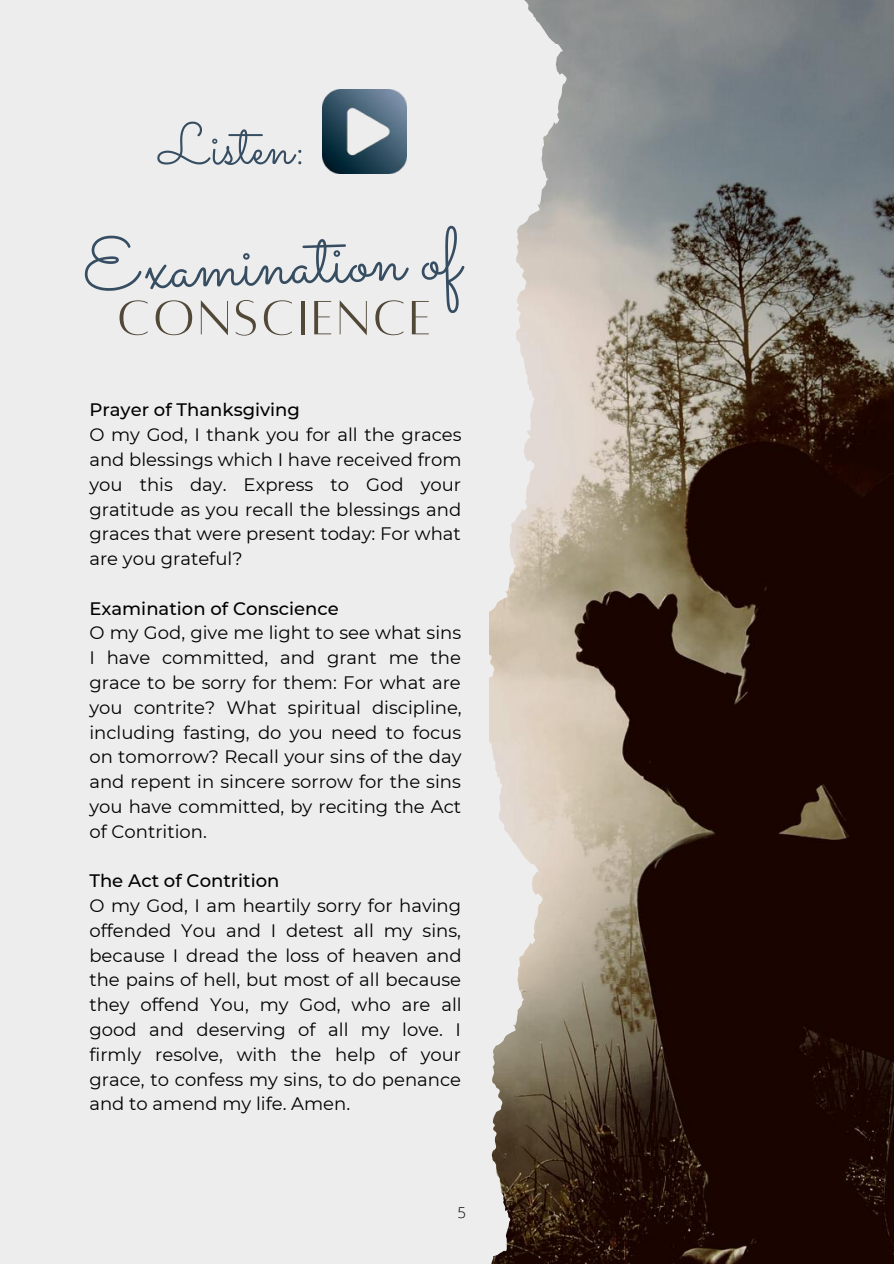
<style>
.page{position:relative;width:894px;height:1264px;background:#fff}
.page>*{position:absolute;margin:0;border:0;box-sizing:border-box;transform-origin:0 0}
.t1{font:73.5px "Sacramento";color:#364d62}
.t2{font:58.35px "Sacramento";color:#364d62}
.t3{font:52.95px "Alta regular";letter-spacing:.07em;color:#524838}
.t4{font:18px/24.8px "Montserrat";color:#000;text-align:justify}
.t5{font:500 18px "Montserrat";color:#000}
.t6{font:300 15px "Open Sans";color:#000}
</style>
<div class="page">
<div style="left:0;top:0;width:893px;height:1263px;background:#ededed"></div>
<img style="left:515px;top:0;width:378px;height:1263px">
<svg style="left:406px;top:85px;width:156px;height:372px"></svg>
<svg style="left:491px;top:905px;width:47px;height:358px"></svg>
<svg style="left:489px;top:472px;width:41px;height:371px"></svg>
<img style="left:322px;top:89px;width:84px;height:85px">
<h2 class="t2" style="left:159px;top:109px;width:149px">Listen:</h2>
<h1 class="t1" style="left:81px;top:222px;width:379px;rotate:-2deg">Examination of</h1>
<h3 class="t3" style="left:117px;top:292px;width:315px">CONSCIENCE</h3>
<p class="t5" style="left:89px;top:399px;width:212px">Prayer of Thanksgiving</p>
<p class="t4" style="left:89px;top:422px;width:373px">O my God, I thank you for all the graces and blessings which I have received from you this day. Express to God your gratitude as you recall the blessings and graces that were present today: For what are you grateful?</p>
<p class="t5" style="left:89px;top:597px;width:251px">Examination of Conscience</p>
<p class="t4" style="left:89px;top:620px;width:374px">O my God, give me light to see what sins I have committed, and grant me the grace to be sorry for them: For what are you contrite? What spiritual discipline, including fasting, do you need to focus on tomorrow? Recall your sins of the day and repent in sincere sorrow for the sins you have committed, by reciting the Act of Contrition.</p>
<p class="t5" style="left:89px;top:869px;width:191px">The Act of Contrition</p>
<p class="t4" style="left:89px;top:893px;width:373px">O my God, I am heartily sorry for having offended You and I detest all my sins, because I dread the loss of heaven and the pains of hell, but most of all because they offend You, my God, who are all good and deserving of all my love. I firmly resolve, with the help of your grace, to confess my sins, to do penance and to amend my life. Amen.</p>
<p class="t6" style="left:457px;top:1201px;width:10px">5</p>
</div>
